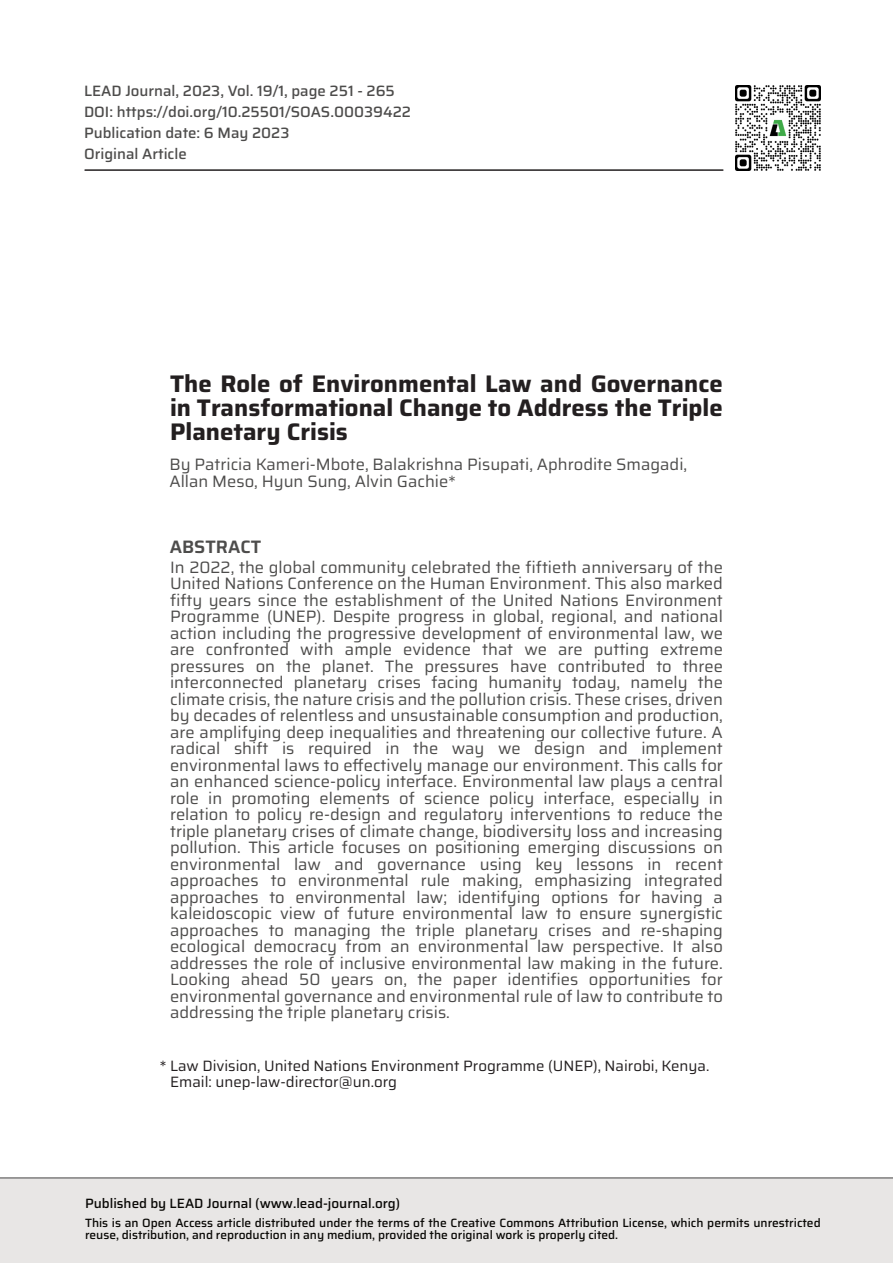
<style>
.page{position:relative;width:893px;height:1263px;background:#fff}
.page>*{position:absolute;margin:0;border:0;box-sizing:border-box;transform-origin:0 0}
.t1{font:700 24px/24px "Saira";color:#231f20;text-align:justify}
.t2{font:600 18px "Saira";color:#4d4c4b}
.t3{font:16.5px/16.5px "Saira";color:#4d4c4b;text-align:justify}
.t4{font:500 15px/21px "Saira";color:#4d4c4b}
.t5{font:15px/16.5px "Saira";color:#231f20}
.t6{font:500 13.5px "Saira";color:#080704}
.t7{font:500 12px/12px "Saira";color:#080704}
</style>
<div class="page">
<div style="left:0;top:1178px;width:893px;height:85px;background:#e8e6e5"></div>
<hr style="left:0;top:1177px;width:893px;height:2px;background:#818080">
<hr style="left:85px;top:169px;width:638px;height:2px;background:#231f20">
<img style="left:736px;top:85px;width:85px;height:85px">
<p class="t4" style="left:84px;top:80px;width:329px">LEAD Journal, 2023, Vol. 19/1, page 251 - 265<br>DOI: https://doi.org/10.25501/SOAS.00039422<br>Publication date: 6 May 2023<br>Original Article</p>
<h1 class="t1" style="left:170px;top:372px;width:554px">The Role of Environmental Law and Governance in Transformational Change to Address the Triple Planetary Crisis</h1>
<p class="t3" style="left:169px;top:456px;width:519px">By Patricia Kameri-Mbote, Balakrishna Pisupati, Aphrodite Smagadi,<br>Allan Meso, Hyun Sung, Alvin Gachie*</p>
<p class="t2" style="left:170px;top:532px;width:93px">ABSTRACT</p>
<p class="t3" style="left:170px;top:559px;width:554px">In 2022, the global community celebrated the fiftieth anniversary of the United Nations Conference on the Human Environment. This also marked fifty years since the establishment of the United Nations Environment Programme (UNEP). Despite progress in global, regional, and national action including the progressive development of environmental law, we are confronted with ample evidence that we are putting extreme pressures on the planet. The pressures have contributed to three interconnected planetary crises facing humanity today, namely the climate crisis, the nature crisis and the pollution crisis. These crises, driven by decades of relentless and unsustainable consumption and production, are amplifying deep inequalities and threatening our collective future. A radical shift is required in the way we design and implement environmental laws to effectively manage our environment. This calls for an enhanced science-policy interface. Environmental law plays a central role in promoting elements of science policy interface, especially in relation to policy re-design and regulatory interventions to reduce the triple planetary crises of climate change, biodiversity loss and increasing pollution. This article focuses on positioning emerging discussions on environmental law and governance using key lessons in recent approaches to environmental rule making, emphasizing integrated approaches to environmental law; identifying options for having a kaleidoscopic view of future environmental law to ensure synergistic approaches to managing the triple planetary crises and re-shaping ecological democracy from an environmental law perspective. It also addresses the role of inclusive environmental law making in the future.<br>Looking ahead 50 years on, the paper identifies opportunities for environmental governance and environmental rule of law to contribute to addressing the triple planetary crisis.</p>
<p class="t5" style="left:170px;top:1057px;width:541px;text-indent:-10px">* Law Division, United Nations Environment Programme (UNEP), Nairobi, Kenya.<br>Email: unep-law-director@un.org</p>
<p class="t6" style="left:85px;top:1192px;width:317px">Published by LEAD Journal (www.lead-journal.org)</p>
<p class="t7" style="left:85px;top:1217px;width:737px">This is an Open Access article distributed under the terms of the Creative Commons Attribution License, which permits unrestricted reuse, distribution, and reproduction in any medium, provided the original work is properly cited.</p>
</div>
